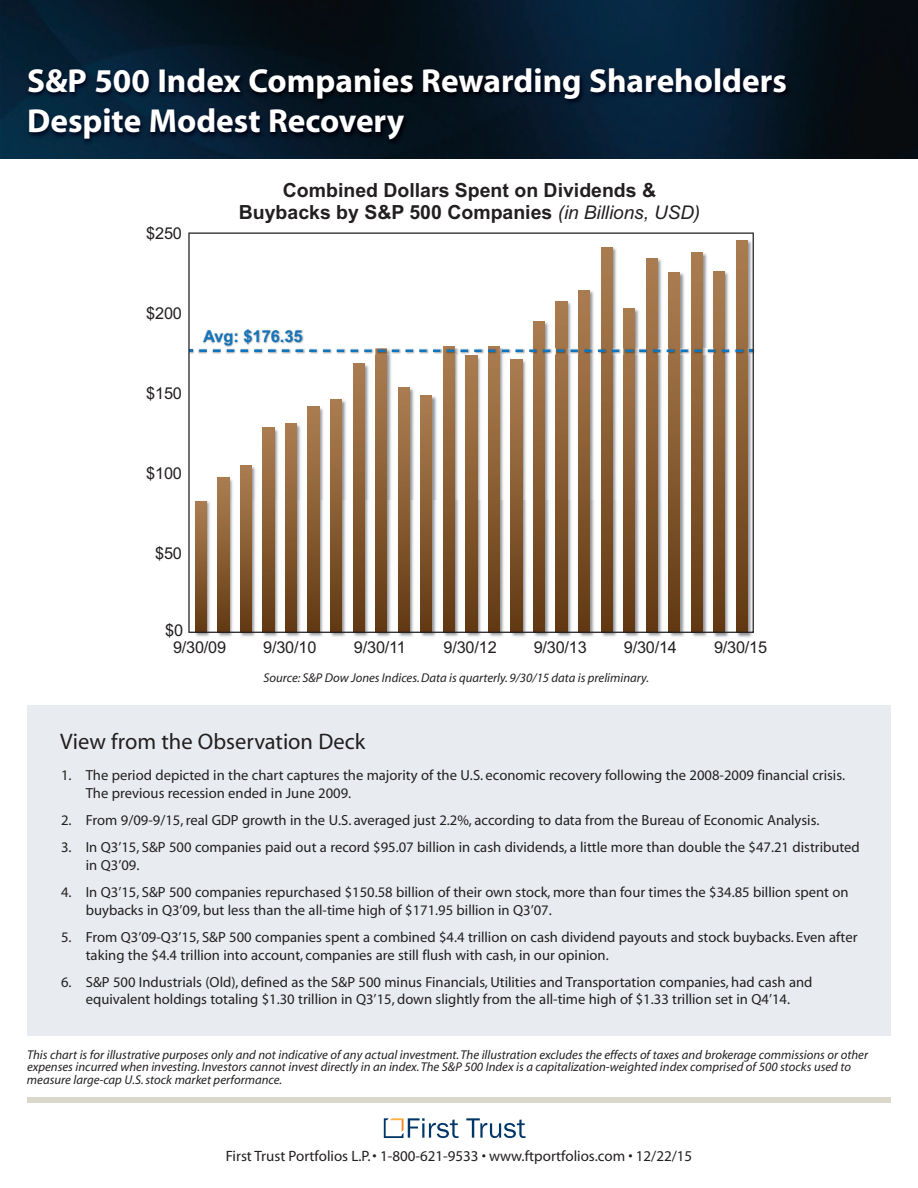
<style>
.page{position:relative;width:918px;height:1188px;background:#fff}
.page>*{position:absolute;margin:0;border:0;box-sizing:border-box;transform-origin:0 0}
.t1{font:700 33.3px/40px "Myriad";color:#fff}
.t2{font:22.5px "Myriad";color:#231f20}
.t3{font:700 19.5px/22px "Arial";color:#231f20;text-align:center}
.t4{font:16.35px "Arial";letter-spacing:-.015em;color:#231f20}
.t5{font:700 16.35px "Arial";color:#1074bc}
.t6{font:15px "Myriad";color:#231f20}
.t7{font:14.7px/17.5px "Myriad";color:#231f20}
.t8{font:italic 12.75px/12.8px "Myriad";color:#231f20}
.s1{font-weight:400;font-style:italic;font-size:18.9px}
</style>
<div class="page">
<div style="left:27px;top:706px;width:864px;height:330px;background:#e8ecf1"></div>
<img style="left:0;top:0;width:918px;height:159px">
<svg style="left:466px;top:1118px;width:60px;height:20px"></svg>
<svg style="left:384px;top:1118px;width:75px;height:20px"></svg>
<div style="left:27px;top:1097px;width:864px;height:6px;background:#dad8ca"></div>
<img style="left:19px;top:52px;width:821px;height:99px">
<svg style="left:188px;top:233px;width:566px;height:400px"></svg>
<h1 class="t1" style="left:27px;top:64px;width:761px">S&amp;P 500 Index Companies Rewarding Shareholders<br>Despite Modest Recovery</h1>
<p class="t4" style="left:146px;top:223px;width:37px">$250</p>
<h3 class="t3" style="left:239px;top:180px;width:463px">Combined Dollars Spent on Dividends &amp;<br>Buybacks by S&amp;P 500 Companies <span class="s1">(in Billions, USD)</span></h3>
<p class="t4" style="left:146px;top:303px;width:37px">$200</p>
<p class="t4" style="left:146px;top:383px;width:37px">$150</p>
<p class="t5" style="left:203px;top:325px;width:101px">Avg: $176.35</p>
<p class="t4" style="left:146px;top:462px;width:37px">$100</p>
<p class="t4" style="left:155px;top:542px;width:28px">$50</p>
<p class="t4" style="left:165px;top:619px;width:19px">$0</p>
<p class="t4" style="left:173px;top:637px;width:55px">9/30/09</p>
<p class="t4" style="left:263px;top:637px;width:55px">9/30/10</p>
<p class="t4" style="left:354px;top:637px;width:54px">9/30/11</p>
<p class="t4" style="left:444px;top:637px;width:55px">9/30/12</p>
<p class="t4" style="left:534px;top:637px;width:55px">9/30/13</p>
<p class="t4" style="left:624px;top:637px;width:55px">9/30/14</p>
<p class="t4" style="left:714px;top:637px;width:55px">9/30/15</p>
<p class="t8" style="left:263px;top:672px;width:387px">Source: S&amp;P Dow Jones Indices.Data is quarterly.9/30/15 data is preliminary.</p>
<h2 class="t2" style="left:60px;top:733px;width:307px">View from the Observation Deck</h2>
<p class="t7" style="left:86px;top:768px;width:761px;text-indent:-25px">1. The period depicted in the chart captures the majority of the U.S. economic recovery following the 2008-2009 financial crisis.<br>The previous recession ended in June 2009.</p>
<p class="t7" style="left:61px;top:813px;width:760px">2. From 9/09-9/15, real GDP growth in the U.S. averaged just 2.2%, according to data from the Bureau of Economic Analysis.</p>
<p class="t7" style="left:86px;top:840px;width:776px;text-indent:-25px">3. In Q3’15, S&amp;P 500 companies paid out a record $95.07 billion in cash dividends, a little more than double the $47.21 distributed in Q3’09.</p>
<p class="t7" style="left:86px;top:885px;width:764px;text-indent:-25px">4. In Q3’15, S&amp;P 500 companies repurchased $150.58 billion of their own stock, more than four times the $34.85 billion spent on buybacks in Q3’09, but less than the all-time high of $171.95 billion in Q3’07.</p>
<p class="t7" style="left:86px;top:930px;width:773px;text-indent:-25px">5. From Q3’09-Q3’15, S&amp;P 500 companies spent a combined $4.4 trillion on cash dividend payouts and stock buybacks. Even after taking the $4.4 trillion into account, companies are still flush with cash, in our opinion.</p>
<p class="t7" style="left:61px;top:974px;width:753px;text-align:center">6. S&amp;P 500 Industrials (Old), defined as the S&amp;P 500 minus Financials, Utilities and Transportation companies, had cash and equivalent holdings totaling $1.30 trillion in Q3’15, down slightly from the all-time high of $1.33 trillion set in Q4’14.</p>
<p class="t8" style="left:27px;top:1049px;width:843px">This chart is for illustrative purposes only and not indicative of any actual investment.The illustration excludes the effects of taxes and brokerage commissions or other expenses incurred when investing. Investors cannot invest directly in an index.The S&amp;P 500 Index is a capitalization-weighted index comprised of 500 stocks used to measure large-cap U.S.stock market performance.</p>
<p class="t6" style="left:226px;top:1151px;width:468px">First Trust Portfolios L.P.• 1-800-621-9533 • www.ftportfolios.com • 12/22/15</p>
</div>
